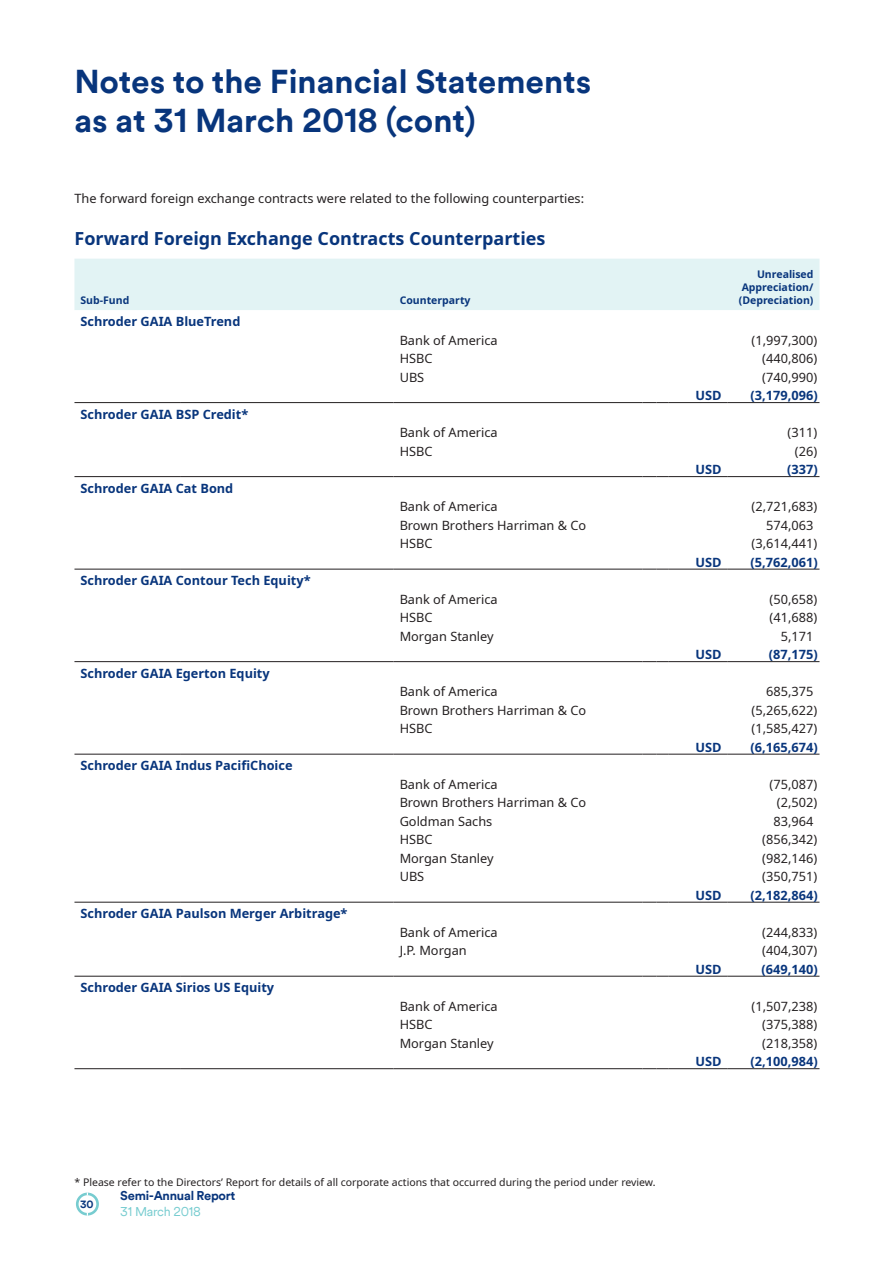
<style>
.page{position:relative;width:894px;height:1263px;background:#fff}
.page>*{position:absolute;margin:0;border:0;box-sizing:border-box;transform-origin:0 0}
.t1{font:700 33px/39.6px "Schroders Circular TT";color:#08357c}
.t2{font:700 18px "Noto Sans";color:#08357c}
.Table_L{font:12.75px "Noto Sans";color:#231f20}
.Table_R{font:12.75px "Noto Sans";color:#231f20}
.Table_Total{font:700 12.75px "Noto Sans";color:#08357c}
.Table_total_R{font:700 12.75px "Noto Sans";color:#08357c}
.Para{font:12.75px "Noto Sans";color:#231f20}
.t3{font:700 12.75px "Schroders Circular TT";letter-spacing:-.02em;color:#08357c}
.t4{font:12.75px "Schroders Circular TT";letter-spacing:-.02em;color:#77ccd0}
.Footnote{font:10.5px "Noto Sans";color:#231f20}
.Table_Col_HD_R{font:700 10.5px/12.6px "Noto Sans";color:#08357c;text-align:justify}
.Table_Col_HD_L{font:700 10.5px "Noto Sans";color:#08357c}
.t5{font:700 10.5px "Schroders Circular TT";color:#08357c}
</style>
<div class="page">
<div style="left:76px;top:1192px;width:23px;height:23px;border:3px solid #77ccd0;border-radius:50%"></div>
<div style="left:74px;top:259px;width:745px;height:51px;background:#e2f3f4"></div>
<hr style="left:74px;top:753px;width:107px;height:1px;background:#231f20">
<hr style="left:181px;top:753px;width:212px;height:1px;background:#231f20">
<hr style="left:393px;top:753px;width:249px;height:1px;background:#231f20">
<svg style="left:642px;top:753px;width:26px;height:1px"></svg>
<hr style="left:668px;top:753px;width:59px;height:1px;background:#231f20">
<hr style="left:727px;top:753px;width:92px;height:1px;background:#231f20">
<hr style="left:74px;top:661px;width:107px;height:1px;background:#231f20">
<hr style="left:181px;top:661px;width:212px;height:1px;background:#231f20">
<hr style="left:393px;top:661px;width:249px;height:1px;background:#231f20">
<svg style="left:642px;top:661px;width:26px;height:1px"></svg>
<hr style="left:668px;top:661px;width:59px;height:1px;background:#231f20">
<hr style="left:727px;top:661px;width:92px;height:1px;background:#231f20">
<hr style="left:74px;top:569px;width:107px;height:1px;background:#231f20">
<hr style="left:181px;top:569px;width:212px;height:1px;background:#231f20">
<hr style="left:393px;top:569px;width:249px;height:1px;background:#231f20">
<svg style="left:642px;top:569px;width:26px;height:1px"></svg>
<hr style="left:668px;top:569px;width:59px;height:1px;background:#231f20">
<hr style="left:727px;top:569px;width:92px;height:1px;background:#231f20">
<hr style="left:74px;top:476px;width:107px;height:1px;background:#231f20">
<hr style="left:181px;top:476px;width:212px;height:1px;background:#231f20">
<hr style="left:393px;top:476px;width:249px;height:1px;background:#231f20">
<svg style="left:642px;top:476px;width:26px;height:1px"></svg>
<hr style="left:668px;top:476px;width:59px;height:1px;background:#231f20">
<hr style="left:727px;top:476px;width:92px;height:1px;background:#231f20">
<hr style="left:74px;top:901px;width:107px;height:1px;background:#231f20">
<hr style="left:181px;top:901px;width:212px;height:1px;background:#231f20">
<hr style="left:393px;top:901px;width:249px;height:1px;background:#231f20">
<svg style="left:642px;top:901px;width:26px;height:1px"></svg>
<hr style="left:668px;top:901px;width:59px;height:1px;background:#231f20">
<hr style="left:727px;top:901px;width:92px;height:1px;background:#231f20">
<hr style="left:74px;top:975px;width:107px;height:1px;background:#231f20">
<hr style="left:181px;top:975px;width:212px;height:1px;background:#231f20">
<hr style="left:393px;top:975px;width:249px;height:1px;background:#231f20">
<svg style="left:642px;top:975px;width:26px;height:1px"></svg>
<hr style="left:668px;top:975px;width:59px;height:1px;background:#231f20">
<hr style="left:727px;top:975px;width:92px;height:1px;background:#231f20">
<hr style="left:74px;top:402px;width:107px;height:1px;background:#231f20">
<hr style="left:181px;top:402px;width:212px;height:1px;background:#231f20">
<hr style="left:393px;top:402px;width:249px;height:1px;background:#231f20">
<svg style="left:642px;top:402px;width:26px;height:1px"></svg>
<hr style="left:668px;top:402px;width:59px;height:1px;background:#231f20">
<hr style="left:727px;top:402px;width:92px;height:1px;background:#231f20">
<hr style="left:74px;top:1068px;width:107px;height:1px;background:#231f20">
<hr style="left:181px;top:1068px;width:212px;height:1px;background:#231f20">
<hr style="left:393px;top:1068px;width:249px;height:1px;background:#231f20">
<svg style="left:642px;top:1068px;width:26px;height:1px"></svg>
<hr style="left:668px;top:1068px;width:59px;height:1px;background:#231f20">
<hr style="left:727px;top:1068px;width:92px;height:1px;background:#231f20">
<h1 class="t1" style="left:74px;top:60px;width:518px">Notes to the Financial Statements as at 31 March 2018 (cont)</h1>
<p class="Para" style="left:74px;top:189px;width:511px">The forward foreign exchange contracts were related to the following counterparties:</p>
<h1 class="t2" style="left:74px;top:226px;width:472px">Forward Foreign Exchange Contracts Counterparties</h1>
<p class="Table_Col_HD_L" style="left:80px;top:292px;width:50px">Sub-Fund</p>
<p class="Table_Col_HD_L" style="left:399px;top:292px;width:72px">Counterparty</p>
<p class="Table_Total" style="left:80px;top:313px;width:161px">Schroder GAIA BlueTrend</p>
<p class="Table_Col_HD_R" style="left:738px;top:269px;width:76px;text-indent:18px">Unrealised Appreciation/ (Depreciation)</p>
<p class="Table_Total" style="left:80px;top:405px;width:169px">Schroder GAIA BSP Credit*</p>
<p class="Table_Total" style="left:80px;top:479px;width:154px">Schroder GAIA Cat Bond</p>
<p class="Table_Total" style="left:80px;top:572px;width:231px">Schroder GAIA Contour Tech Equity*</p>
<p class="Table_Total" style="left:80px;top:664px;width:191px">Schroder GAIA Egerton Equity</p>
<p class="Table_Total" style="left:80px;top:756px;width:213px">Schroder GAIA Indus PacifiChoice</p>
<p class="Table_Total" style="left:80px;top:904px;width:268px">Schroder GAIA Paulson Merger Arbitrage*</p>
<p class="Table_Total" style="left:80px;top:978px;width:195px">Schroder GAIA Sirios US Equity</p>
<p class="Table_L" style="left:399px;top:331px;width:99px">Bank of America</p>
<p class="Table_R" style="left:751px;top:331px;width:67px">(1,997,300)</p>
<p class="Table_L" style="left:399px;top:349px;width:34px">HSBC</p>
<p class="Table_R" style="left:762px;top:349px;width:56px">(440,806)</p>
<p class="Table_L" style="left:399px;top:368px;width:26px">UBS</p>
<p class="Table_R" style="left:762px;top:368px;width:56px">(740,990)</p>
<p class="Table_total_R" style="left:695px;top:386px;width:28px">USD</p>
<p class="Table_total_R" style="left:750px;top:386px;width:68px">(3,179,096)</p>
<p class="Table_L" style="left:399px;top:423px;width:99px">Bank of America</p>
<p class="Table_R" style="left:787px;top:423px;width:31px">(311)</p>
<p class="Table_L" style="left:399px;top:442px;width:34px">HSBC</p>
<p class="Table_R" style="left:794px;top:442px;width:24px">(26)</p>
<p class="Table_total_R" style="left:695px;top:460px;width:28px">USD</p>
<p class="Table_total_R" style="left:786px;top:460px;width:32px">(337)</p>
<p class="Table_L" style="left:399px;top:497px;width:99px">Bank of America</p>
<p class="Table_R" style="left:751px;top:497px;width:67px">(2,721,683)</p>
<p class="Table_L" style="left:399px;top:516px;width:188px">Brown Brothers Harriman &amp; Co</p>
<p class="Table_R" style="left:765px;top:516px;width:49px">574,063</p>
<p class="Table_L" style="left:399px;top:534px;width:34px">HSBC</p>
<p class="Table_R" style="left:751px;top:534px;width:67px">(3,614,441)</p>
<p class="Table_total_R" style="left:695px;top:553px;width:28px">USD</p>
<p class="Table_total_R" style="left:750px;top:553px;width:68px">(5,762,061)</p>
<p class="Table_L" style="left:399px;top:590px;width:99px">Bank of America</p>
<p class="Table_R" style="left:769px;top:590px;width:49px">(50,658)</p>
<p class="Table_L" style="left:399px;top:608px;width:34px">HSBC</p>
<p class="Table_R" style="left:769px;top:608px;width:49px">(41,688)</p>
<p class="Table_L" style="left:399px;top:627px;width:95px">Morgan Stanley</p>
<p class="Table_R" style="left:780px;top:627px;width:34px">5,171</p>
<p class="Table_total_R" style="left:695px;top:645px;width:28px">USD</p>
<p class="Table_total_R" style="left:768px;top:645px;width:50px">(87,175)</p>
<p class="Table_L" style="left:399px;top:682px;width:99px">Bank of America</p>
<p class="Table_R" style="left:765px;top:682px;width:49px">685,375</p>
<p class="Table_L" style="left:399px;top:701px;width:188px">Brown Brothers Harriman &amp; Co</p>
<p class="Table_R" style="left:751px;top:701px;width:67px">(5,265,622)</p>
<p class="Table_L" style="left:399px;top:719px;width:34px">HSBC</p>
<p class="Table_R" style="left:751px;top:719px;width:67px">(1,585,427)</p>
<p class="Table_total_R" style="left:695px;top:738px;width:28px">USD</p>
<p class="Table_total_R" style="left:750px;top:738px;width:68px">(6,165,674)</p>
<p class="Table_L" style="left:399px;top:775px;width:99px">Bank of America</p>
<p class="Table_R" style="left:769px;top:775px;width:49px">(75,087)</p>
<p class="Table_L" style="left:399px;top:793px;width:188px">Brown Brothers Harriman &amp; Co</p>
<p class="Table_R" style="left:776px;top:793px;width:42px">(2,502)</p>
<p class="Table_L" style="left:399px;top:812px;width:94px">Goldman Sachs</p>
<p class="Table_R" style="left:773px;top:812px;width:41px">83,964</p>
<p class="Table_L" style="left:399px;top:830px;width:34px">HSBC</p>
<p class="Table_R" style="left:762px;top:830px;width:56px">(856,342)</p>
<p class="Table_L" style="left:399px;top:849px;width:95px">Morgan Stanley</p>
<p class="Table_R" style="left:762px;top:849px;width:56px">(982,146)</p>
<p class="Table_L" style="left:399px;top:867px;width:26px">UBS</p>
<p class="Table_R" style="left:762px;top:867px;width:56px">(350,751)</p>
<p class="Table_total_R" style="left:695px;top:886px;width:28px">USD</p>
<p class="Table_total_R" style="left:750px;top:886px;width:68px">(2,182,864)</p>
<p class="Table_L" style="left:399px;top:923px;width:99px">Bank of America</p>
<p class="Table_R" style="left:762px;top:923px;width:56px">(244,833)</p>
<p class="Table_L" style="left:399px;top:941px;width:68px">J.P. Morgan</p>
<p class="Table_R" style="left:762px;top:941px;width:56px">(404,307)</p>
<p class="Table_total_R" style="left:695px;top:960px;width:28px">USD</p>
<p class="Table_total_R" style="left:761px;top:960px;width:58px">(649,140)</p>
<p class="Table_L" style="left:399px;top:997px;width:99px">Bank of America</p>
<p class="Table_R" style="left:751px;top:997px;width:67px">(1,507,238)</p>
<p class="Table_L" style="left:399px;top:1015px;width:34px">HSBC</p>
<p class="Table_R" style="left:762px;top:1015px;width:56px">(375,388)</p>
<p class="Table_L" style="left:399px;top:1034px;width:95px">Morgan Stanley</p>
<p class="Table_R" style="left:762px;top:1034px;width:56px">(218,358)</p>
<p class="Table_total_R" style="left:695px;top:1052px;width:28px">USD</p>
<p class="Table_total_R" style="left:750px;top:1052px;width:68px">(2,100,984)</p>
<p class="Footnote" style="left:74px;top:1175px;width:582px">* Please refer to the Directors’ Report for details of all corporate actions that occurred during the period under review.</p>
<p class="t3" style="left:120px;top:1187px;width:117px">Semi-Annual Report</p>
<p class="t4" style="left:120px;top:1202px;width:82px">31 March 2018</p>
<p class="t5" style="left:80px;top:1197px;width:15px">30</p>
</div>
